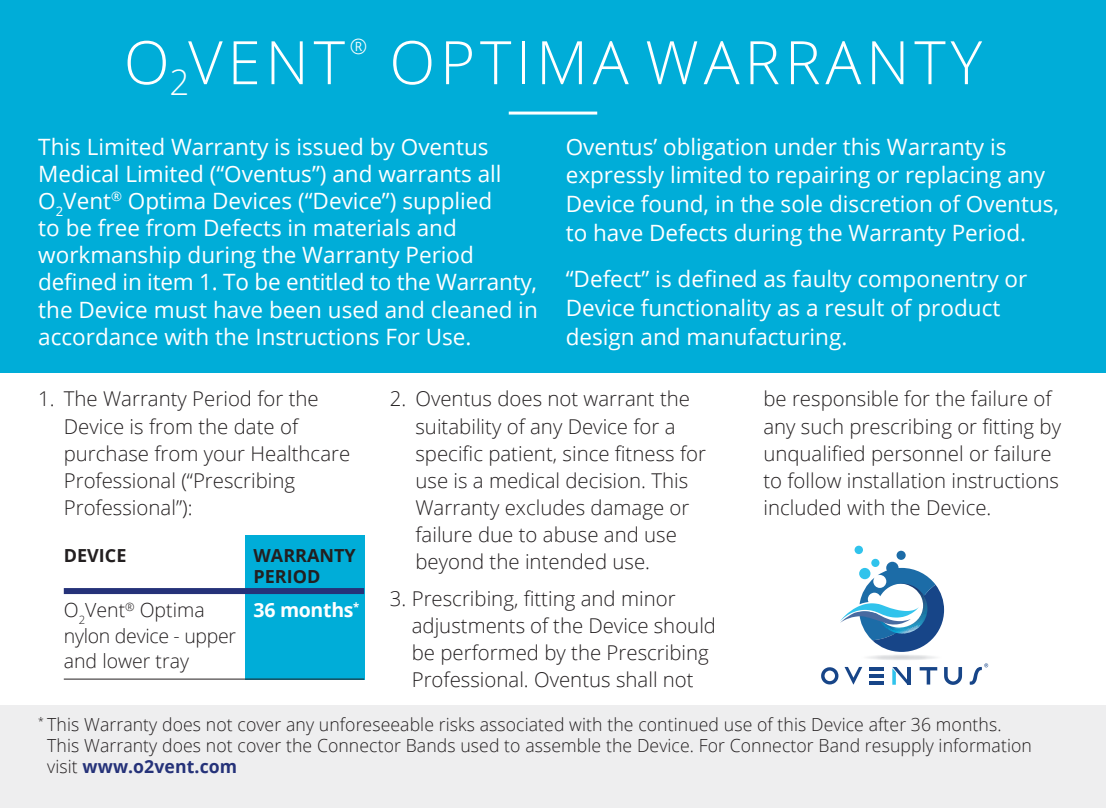
<style>
.page{position:relative;width:1106px;height:808px;background:#fff}
.page>*{position:absolute;margin:0;border:0;box-sizing:border-box;transform-origin:0 0}
.t1{font:300 60px "Open Sans";letter-spacing:.08em;color:#fff}
.t2{font:22.5px/27.3px "Open Sans";color:#fff}
.t3{font:300 21px "Open Sans";color:#fff}
.t4{font:300 20.4px/27px "Open Sans";color:#231f20}
.t5{font:300 19.5px/25.5px "Open Sans";color:#231f20}
.t6{font:700 19.5px "Open Sans";letter-spacing:-.015em;color:#fff}
.t7{font:300 18px/21px "Open Sans";letter-spacing:.005em;color:#231f20}
.t8{font:700 18px/21px "Open Sans";color:#231f20}
.s1{font-weight:700;color:#253279}
</style>
<div class="page">
<div style="left:0;top:706px;width:1106px;height:102px;background:#eeeeef"></div>
<div style="left:0;top:0;width:1106px;height:372px;background:#00add8"></div>
<svg style="left:892px;top:667px;width:19px;height:18px"></svg>
<svg style="left:821px;top:667px;width:17px;height:17px"></svg>
<svg style="left:844px;top:667px;width:18px;height:18px"></svg>
<svg style="left:919px;top:667px;width:18px;height:17px"></svg>
<svg style="left:944px;top:667px;width:18px;height:18px"></svg>
<hr style="left:869px;top:667px;width:15px;height:3px;background:#174588">
<hr style="left:869px;top:674px;width:15px;height:4px;background:#174588">
<hr style="left:869px;top:681px;width:15px;height:4px;background:#174588">
<div style="left:854px;top:546px;width:9px;height:8px;background:#30c3ec;border-radius:50%"></div>
<div style="left:871px;top:559px;width:8px;height:8px;background:#30c3ec;border-radius:50%"></div>
<div style="left:886px;top:562px;width:12px;height:12px;background:#1c6ca7;border-radius:50%"></div>
<div style="left:896px;top:551px;width:9px;height:9px;background:#1c6ca7;border-radius:50%"></div>
<svg style="left:840px;top:568px;width:104px;height:84px"></svg>
<svg style="left:969px;top:663px;width:19px;height:22px"></svg>
<div style="left:245px;top:535px;width:119px;height:56px;background:#00add8"></div>
<div style="left:245px;top:591px;width:119px;height:88px;background:#00add8"></div>
<hr style="left:64px;top:678px;width:181px;height:2px;background:#231f20">
<hr style="left:245px;top:678px;width:119px;height:2px;background:#231f20">
<div style="left:64px;top:588px;width:181px;height:6px;background:#253279"></div>
<div style="left:245px;top:588px;width:119px;height:6px;background:#253279"></div>
<hr style="left:509px;top:112px;width:88px;height:3px;background:#fff">
<p class="t1" style="left:124px;top:21px;width:223px">O<sub>2</sub>VENT</p>
<p class="t3" style="left:350px;top:32px;width:19px">®</p>
<p class="t1" style="left:389px;top:21px;width:594px">OPTIMA WARRANTY</p>
<p class="t2" style="left:38px;top:132px;width:501px">This Limited Warranty is issued by Oventus Medical Limited (“Oventus”) and warrants all O<sub>2</sub>Vent<sup>®</sup> Optima Devices (“Device”) supplied<br>to be free from Defects in materials and workmanship during the Warranty Period defined in item 1. To be entitled to the Warranty, the Device must have been used and cleaned in accordance with the Instructions For Use.</p>
<p class="t2" style="left:566px;top:131px;width:495px;line-height:28.8px">Oventus’ obligation under this Warranty is expressly limited to repairing or replacing any Device found, in the sole discretion of Oventus, to have Defects during the Warranty Period.</p>
<p class="t2" style="left:566px;top:264px;width:463px;line-height:28.8px">“Defect” is defined as faulty componentry or<br>Device functionality as a result of product design and manufacturing.</p>
<p class="t4" style="left:64px;top:385px;width:288px;text-indent:-26px">1. The Warranty Period for the<br>Device is from the date of purchase from your Healthcare<br>Professional (“Prescribing<br>Professional”):</p>
<p class="t8" style="left:64px;top:544px;width:64px">DEVICE</p>
<p class="t8" style="left:253px;top:544px;width:104px">WARRANTY<br>PERIOD</p>
<p class="t5" style="left:64px;top:597px;width:174px">O<sub>2</sub>Vent<sup>®</sup> Optima nylon device - upper and lower tray</p>
<p class="t6" style="left:253px;top:596px;width:107px">36 months<sup>*</sup></p>
<p class="t4" style="left:415px;top:385px;width:292px;text-indent:-26px">2. Oventus does not warrant the suitability of any Device for a specific patient, since fitness for use is a medical decision. This<br>Warranty excludes damage or failure due to abuse and use beyond the intended use.</p>
<p class="t4" style="left:412px;top:584px;width:306px;text-indent:-22px">3. Prescribing, fitting and minor adjustments of the Device should be performed by the Prescribing Professional. Oventus shall not</p>
<p class="t4" style="left:763px;top:385px;width:299px">be responsible for the failure of any such prescribing or fitting by unqualified personnel or failure to follow installation instructions included with the Device.</p>
<p class="t7" style="left:47px;top:713px;width:986px;text-indent:-9px"><sup>*</sup> This Warranty does not cover any unforeseeable risks associated with the continued use of this Device after 36 months.<br>This Warranty does not cover the Connector Bands used to assemble the Device. For Connector Band resupply information visit <span class="s1">www.o2vent.com</span></p>
</div>
